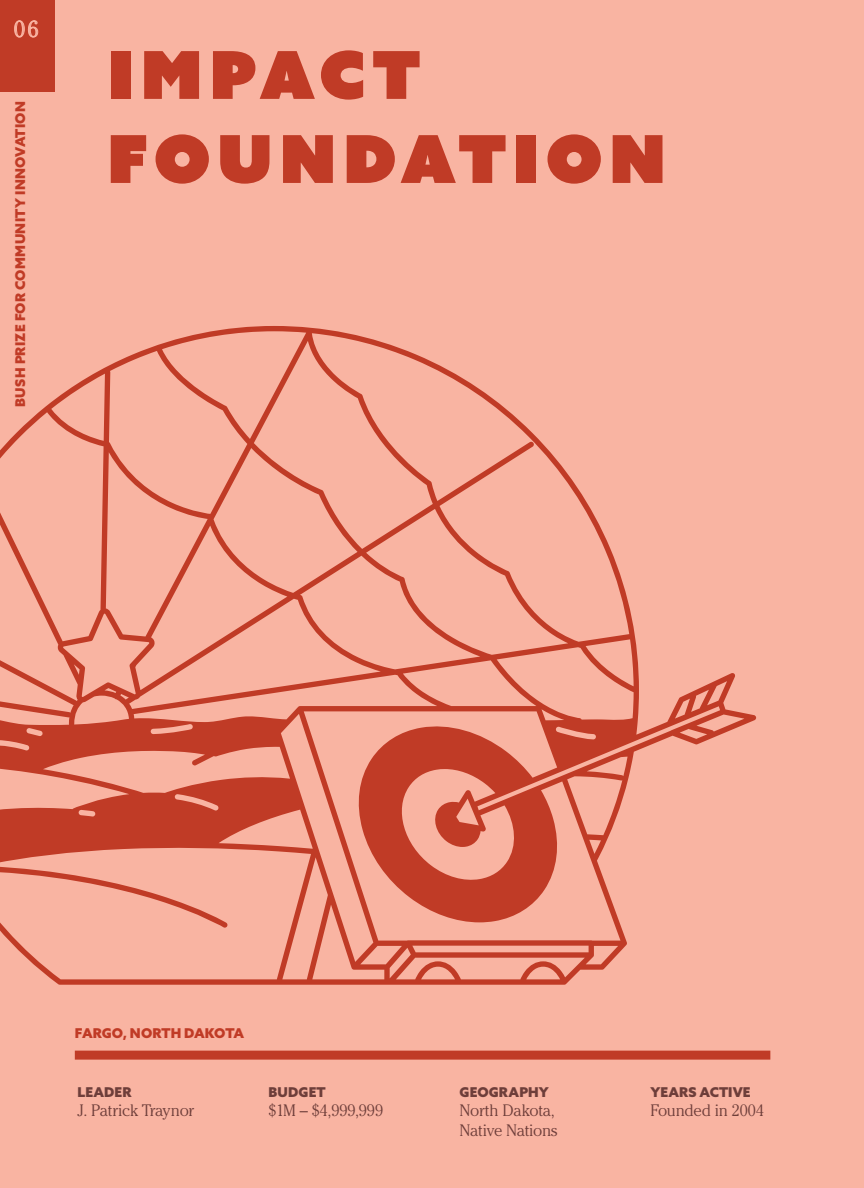
<style>
.page{position:relative;width:864px;height:1188px;background:#fff}
.page>*{position:absolute;margin:0;border:0;box-sizing:border-box;transform-origin:0 0}
.t1{font:66px/84px "Azo Sans Uber";letter-spacing:.09em;color:#c03b26}
.t2{font:300 22.5px "Cheltenham";color:#f9b4a2}
.t3{font:300 16.5px "Cheltenham";letter-spacing:-.02em;color:#6e3e3a}
.t4{font:900 13.5px "Azo Sans";letter-spacing:.01em;color:#c03b26}
.t5{font:900 13.5px "Azo Sans";letter-spacing:.01em;color:#6e3e3a}
</style>
<div class="page">
<div style="left:0;top:0;width:863px;height:1188px;background:#f9b4a2"></div>
<div style="left:0;top:0;width:55px;height:92px;background:#c03b26"></div>
<div style="left:75px;top:1050px;width:695px;height:9px;background:#c03b26"></div>
<svg style="left:14px;top:20px;width:24px;height:18px"></svg>
<svg style="left:0;top:326px;width:756px;height:658px"></svg>
<p class="t2" style="left:14px;top:16px;width:26px">06</p>
<p class="t4" style="left:11px;top:406px;width:307px;rotate:-90deg">BUSH PRIZE FOR COMMUNITY INNOVATION</p>
<h1 class="t1" style="left:108px;top:32px;width:559px">IMPACT<br>FOUNDATION</h1>
<p class="t4" style="left:75px;top:1024px;width:171px">FARGO, NORTH DAKOTA</p>
<p class="t5" style="left:78px;top:1082px;width:55px">LEADER</p>
<p class="t5" style="left:268px;top:1082px;width:59px">BUDGET</p>
<p class="t5" style="left:459px;top:1082px;width:91px">GEOGRAPHY</p>
<p class="t5" style="left:650px;top:1082px;width:102px">YEARS ACTIVE</p>
<p class="t3" style="left:78px;top:1101px;width:118px">J. Patrick Traynor</p>
<p class="t3" style="left:268px;top:1101px;width:116px">$1M – $4,999,999</p>
<p class="t3" style="left:459px;top:1101px;width:97px">North Dakota,</p>
<p class="t3" style="left:650px;top:1101px;width:115px">Founded in 2004</p>
<p class="t3" style="left:459px;top:1121px;width:100px">Native Nations</p>
</div>
